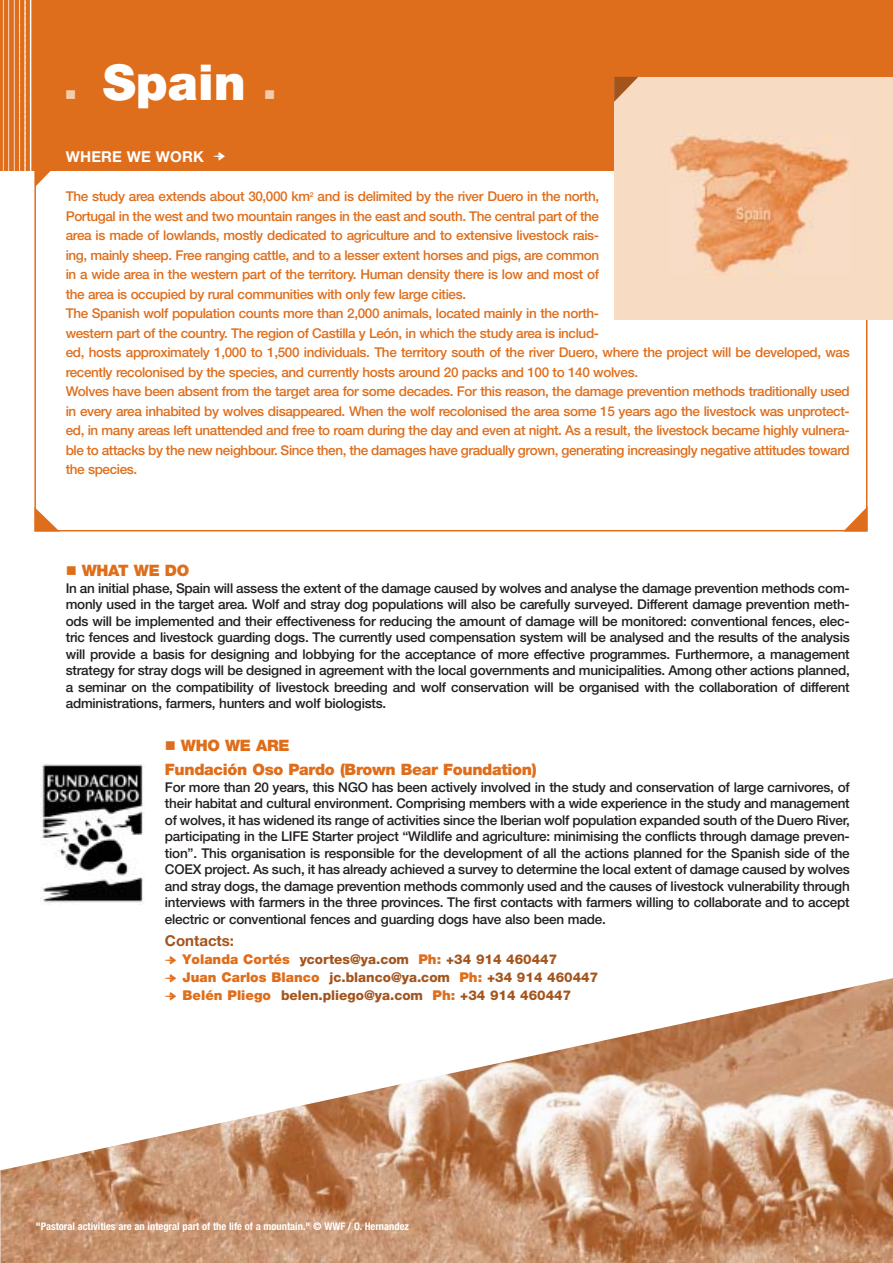
<style>
.page{position:relative;width:893px;height:1263px;background:#fff}
.page>*{position:absolute;margin:0;border:0;box-sizing:border-box;transform-origin:0 0}
.t1{font:900 49.5px "Helvetica Neue";color:#fff}
.t2{font:900 15.75px/23.7px "Helvetica Neue";letter-spacing:-.02em;color:#df6e1c}
.t3{font:700 15px "Helvetica Neue";letter-spacing:.01em;color:#fff}
.t4{font:700 15px "Helvetica Neue";color:#a3541c}
.t5{font:500 13.5px/16.5px "Helvetica Neue";letter-spacing:-.015em;color:#231f1f;text-align:justify}
.t6{font:500 13.5px/19.5px "Helvetica Neue";letter-spacing:-.03em;color:#df6e1c}
.t7{font:800 13.5px/18px "Helvetica Neue";color:#a3541c}
.t8{font:700 condensed 10.5px "Helvetica Neue";color:#fff}
.s1{font-family:"Fleches Left Right";font-weight:400}
.s2{font-family:"Fleches Left Right";font-weight:400;font-size:15px;color:#df6e1c}
.s3{font-weight:900;color:#df6e1c}
</style>
<div class="page">
<div style="left:0;top:0;width:892px;height:170px;background:#df6e1c"></div>
<div style="left:614px;top:77px;width:278px;height:242px;background:#f7dbc3"></div>
<img style="left:669px;top:134px;width:180px;height:141px">
<svg style="left:35px;top:170px;width:24px;height:17px"></svg>
<svg style="left:614px;top:77px;width:24px;height:25px"></svg>
<svg style="left:35px;top:507px;width:25px;height:24px"></svg>
<svg style="left:843px;top:506px;width:24px;height:25px"></svg>
<img style="left:42px;top:764px;width:102px;height:141px">
<img style="left:0;top:978px;width:892px;height:285px">
<img style="left:2px;top:0;width:30px;height:170px">
<h1 class="t1" style="left:103px;top:65px;width:144px">Spain</h1>
<p class="t3" style="left:66px;top:152px;width:162px">WHERE WE WORK <span class="s1">e</span></p>
<p class="t6" style="left:66px;top:188px;width:785px">The study area extends about 30,000 km<sup>2</sup> and is delimited by the river Duero in the north,<br>Portugal in the west and two mountain ranges in the east and south. The central part of the<br>area is made of lowlands, mostly dedicated to agriculture and to extensive livestock rais-<br>ing, mainly sheep. Free ranging cattle, and to a lesser extent horses and pigs, are common<br>in a wide area in the western part of the territory. Human density there is low and most of<br>the area is occupied by rural communities with only few large cities.<br>The Spanish wolf population counts more than 2,000 animals, located mainly in the north-<br>western part of the country. The region of Castilla y León, in which the study area is includ-<br>ed, hosts approximately 1,000 to 1,500 individuals. The territory south of the river Duero, where the project will be developed, was recently recolonised by the species, and currently hosts around 20 packs and 100 to 140 wolves.<br>Wolves have been absent from the target area for some decades. For this reason, the damage prevention methods traditionally used in every area inhabited by wolves disappeared. When the wolf recolonised the area some 15 years ago the livestock was unprotect&shy;ed, in many areas left unattended and free to roam during the day and even at night. As a result, the livestock became highly vulnera&shy;ble to attacks by the new neighbour. Since then, the damages have gradually grown, generating increasingly negative attitudes toward the species.</p>
<p class="t2" style="left:82px;top:560px;width:109px">WHAT WE DO</p>
<p class="t5" style="left:66px;top:581px;width:785px">In an initial phase, Spain will assess the extent of the damage caused by wolves and analyse the damage prevention methods com&shy;monly used in the target area. Wolf and stray dog populations will also be carefully surveyed. Different damage prevention meth&shy;ods will be implemented and their effectiveness for reducing the amount of damage will be monitored: conventional fences, elec&shy;tric fences and livestock guarding dogs. The currently used compensation system will be analysed and the results of the analysis will provide a basis for designing and lobbying for the acceptance of more effective programmes. Furthermore, a management strategy for stray dogs will be designed in agreement with the local governments and municipalities. Among other actions planned, a seminar on the compatibility of livestock breeding and wolf conservation will be organised with the collaboration of different administrations, farmers, hunters and wolf biologists.</p>
<p class="t2" style="left:165px;top:735px;width:373px;text-indent:16px">WHO WE ARE<br>Fundación Oso Pardo (Brown Bear Foundation)</p>
<p class="t5" style="left:165px;top:780px;width:686px">For more than 20 years, this NGO has been actively involved in the study and conservation of large carnivores, of their habitat and cultural environment. Comprising members with a wide experience in the study and management of wolves, it has widened its range of activities since the Iberian wolf population expanded south of the Duero River, participating in the LIFE Starter project “Wildlife and agriculture: minimising the conflicts through damage preven&shy;tion”. This organisation is responsible for the development of all the actions planned for the Spanish side of the COEX project. As such, it has already achieved a survey to determine the local extent of damage caused by wolves and stray dogs, the damage prevention methods commonly used and the causes of livestock vulnerability through interviews with farmers in the three provinces. The first contacts with farmers willing to collaborate and to accept electric or conventional fences and guarding dogs have also been made.</p>
<p class="t4" style="left:165px;top:935px;width:71px">Contacts:</p>
<p class="t7" style="left:165px;top:951px;width:435px"><span class="s2">e</span> <span class="s3">Yolanda Cortés</span> ycortes@ya.com <span class="s3">Ph:</span> +34 914 460447<br><span class="s2">e</span> <span class="s3">Juan Carlos Blanco</span> jc.blanco@ya.com <span class="s3">Ph:</span> +34 914 460447 <span class="s2">e</span> <span class="s3">Belén Pliego</span> belen.pliego@ya.com <span class="s3">Ph:</span> +34 914 460447</p>
<p class="t8" style="left:36px;top:1222px;width:374px">"Pastoral activities are an integral part of the life of a mountain." © WWF / O. Hernandez</p>
</div>
